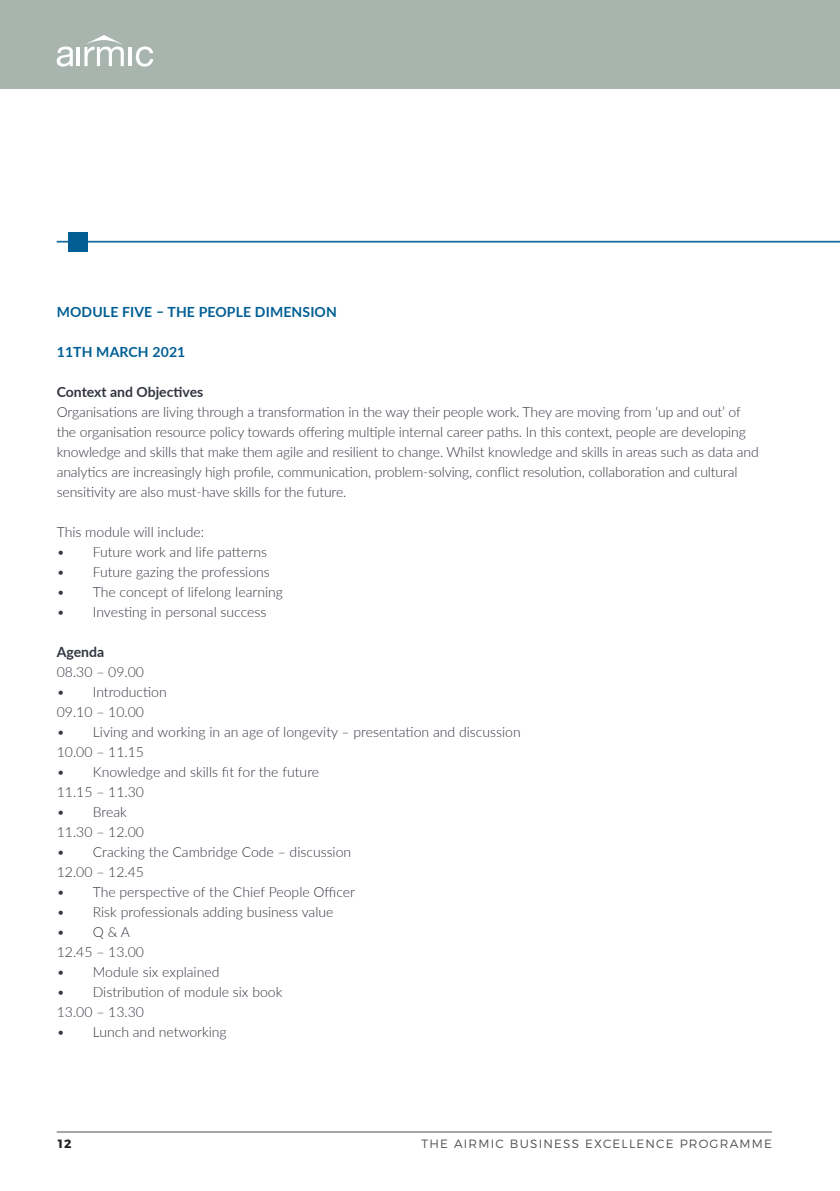
<style>
.page{position:relative;width:840px;height:1191px;background:#fff}
.page>*{position:absolute;margin:0;border:0;box-sizing:border-box;transform-origin:0 0}
._11__Section_sub_hea{font:300 14px/20px "Lato";letter-spacing:-.01em;color:#323640}
._11__Section_sub_hea-2{font:700 14px "Lato";letter-spacing:.01em;color:#005e94}
._11__Section_sub_hea-3{font:700 14px "Lato";color:#323640}
.t1{font:300 12px "Montserrat";letter-spacing:.1em;color:#4d514c}
.t2{font:700 12px "Montserrat";color:#231f20}
</style>
<div class="page">
<hr style="left:57px;top:1131px;width:714px;height:1px;background:#4d514c">
<div style="left:0;top:0;width:839px;height:88px;background:#a8b5af"></div>
<svg style="left:57px;top:35px;width:96px;height:32px"></svg>
<hr style="left:57px;top:241px;width:782px;height:1px;background:#005e94">
<hr style="left:57px;top:242px;width:782px;height:1px;background:#005e94">
<div style="left:68px;top:232px;width:20px;height:20px;background:#005e94"></div>
<p class="_11__Section_sub_hea-2" style="left:57px;top:301px;width:281px">MODULE FIVE – THE PEOPLE DIMENSION</p>
<p class="_11__Section_sub_hea-2" style="left:57px;top:341px;width:130px">11TH MARCH 2021</p>
<p class="_11__Section_sub_hea-3" style="left:57px;top:381px;width:148px">Context and Objectives</p>
<p class="_11__Section_sub_hea" style="left:57px;top:401px;width:703px">Organisations are living through a transformation in the way their people work. They are moving from ‘up and out’ of the organisation resource policy towards offering multiple internal career paths. In this context, people are developing knowledge and skills that make them agile and resilient to change. Whilst knowledge and skills in areas such as data and analytics are increasingly high profile, communication, problem-solving, confl ict resolution, collaboration and cultural sensitivity are also must-have skills for the future.</p>
<p class="_11__Section_sub_hea" style="left:57px;top:521px;width:149px">This module will include:</p>
<p class="_11__Section_sub_hea" style="left:57px;top:541px;width:212px">• Future work and life patterns</p>
<p class="_11__Section_sub_hea" style="left:57px;top:561px;width:214px">• Future gazing the professions</p>
<p class="_11__Section_sub_hea" style="left:57px;top:581px;width:228px">• The concept of lifelong learning</p>
<p class="_11__Section_sub_hea" style="left:57px;top:601px;width:211px">• Investing in personal success</p>
<p class="_11__Section_sub_hea-3" style="left:57px;top:641px;width:49px">Agenda</p>
<p class="_11__Section_sub_hea" style="left:57px;top:661px;width:89px">08.30 – 09.00</p>
<p class="_11__Section_sub_hea" style="left:57px;top:681px;width:111px">• Introduction</p>
<p class="_11__Section_sub_hea" style="left:57px;top:701px;width:89px">09.10 – 10.00</p>
<p class="_11__Section_sub_hea" style="left:57px;top:721px;width:465px">• Living and working in an age of longevity – presentation and discussion</p>
<p class="_11__Section_sub_hea" style="left:57px;top:741px;width:89px">10.00 – 11.15</p>
<p class="_11__Section_sub_hea" style="left:57px;top:761px;width:264px">• Knowledge and skills fit for the future</p>
<p class="_11__Section_sub_hea" style="left:57px;top:781px;width:89px">11.15 – 11.30</p>
<p class="_11__Section_sub_hea" style="left:57px;top:801px;width:71px">• Break</p>
<p class="_11__Section_sub_hea" style="left:57px;top:821px;width:89px">11.30 – 12.00</p>
<p class="_11__Section_sub_hea" style="left:57px;top:841px;width:296px">• Cracking the Cambridge Code – discussion</p>
<p class="_11__Section_sub_hea" style="left:57px;top:861px;width:89px">12.00 – 12.45</p>
<p class="_11__Section_sub_hea" style="left:57px;top:881px;width:300px">• The perspective of the Chief People Officer</p>
<p class="_11__Section_sub_hea" style="left:57px;top:901px;width:278px">• Risk professionals adding business value</p>
<p class="_11__Section_sub_hea" style="left:57px;top:921px;width:75px">• Q &amp; A</p>
<p class="_11__Section_sub_hea" style="left:57px;top:941px;width:89px">12.45 – 13.00</p>
<p class="_11__Section_sub_hea" style="left:57px;top:961px;width:164px">• Module six explained</p>
<p class="_11__Section_sub_hea" style="left:57px;top:981px;width:227px">• Distribution of module six book</p>
<p class="_11__Section_sub_hea" style="left:57px;top:1001px;width:89px">13.00 – 13.30</p>
<p class="_11__Section_sub_hea" style="left:57px;top:1021px;width:171px">• Lunch and networking</p>
<p class="t2" style="left:57px;top:1133px;width:16px">12</p>
<p class="t1" style="left:421px;top:1133px;width:351px">THE AIRMIC BUSINESS EXCELLENCE PROGRAMME</p>
</div>
